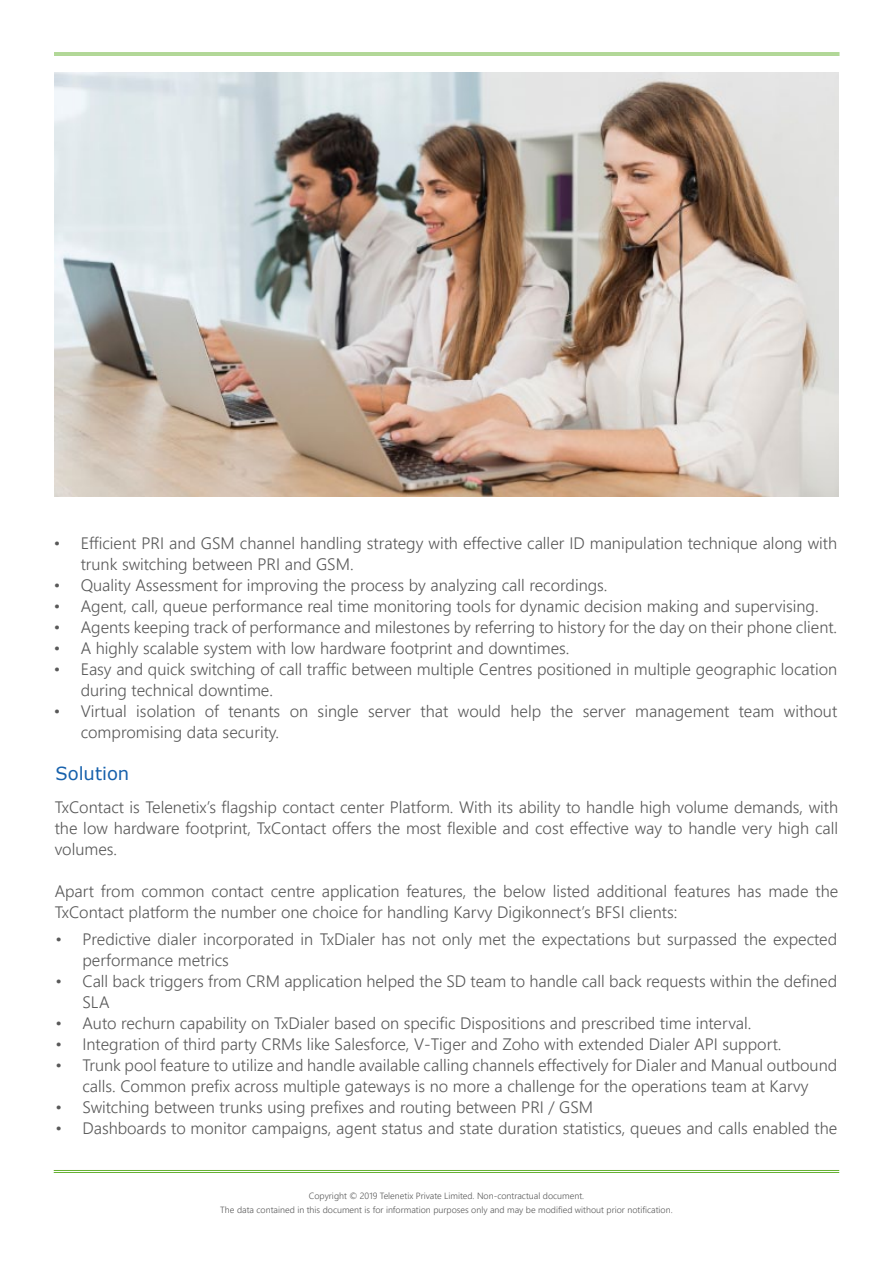
<style>
.page{position:relative;width:893px;height:1263px;background:#fff}
.page>*{position:absolute;margin:0;border:0;box-sizing:border-box;transform-origin:0 0}
.t1{font:18px "Verdana";color:#1761ac}
.t2{font:300 16.5px/21px "Nirmala UI";color:#595959}
.t3{font:300 9px/13.5px "Nirmala UI";color:#595959;text-align:center}
</style>
<div class="page">
<hr style="left:54px;top:53px;width:785px;height:1px;background:#66b132">
<hr style="left:54px;top:55px;width:785px;height:1px;background:#66b132">
<hr style="left:54px;top:1170px;width:785px;height:1px;background:#66b132">
<hr style="left:54px;top:1172px;width:785px;height:1px;background:#66b132">
<img style="left:54px;top:72px;width:785px;height:425px">
<p class="t2" style="left:81px;top:532px;width:758px;text-indent:-27px">• Efficient PRI and GSM channel handling strategy with effective caller ID manipulation technique along with trunk switching between PRI and GSM.</p>
<p class="t2" style="left:54px;top:574px;width:555px">• Quality Assessment for improving the process by analyzing call recordings.</p>
<p class="t2" style="left:54px;top:595px;width:766px">• Agent, call, queue performance real time monitoring tools for dynamic decision making and supervising.</p>
<p class="t2" style="left:54px;top:616px;width:785px">• Agents keeping track of performance and milestones by referring to history for the day on their phone client.</p>
<p class="t2" style="left:54px;top:637px;width:517px">• A highly scalable system with low hardware footprint and downtimes.</p>
<p class="t2" style="left:81px;top:658px;width:758px;text-indent:-27px">• Easy and quick switching of call traffic between multiple Centres positioned in multiple geographic location during technical downtime.</p>
<p class="t2" style="left:81px;top:700px;width:758px;text-indent:-27px">• Virtual isolation of tenants on single server that would help the server management team without compromising data security.</p>
<p class="t1" style="left:55px;top:761px;width:75px">Solution</p>
<p class="t2" style="left:55px;top:795px;width:785px;text-align:justify">TxContact is Telenetix’s flagship contact center Platform. With its ability to handle high volume demands, with the low hardware footprint, TxContact offers the most flexible and cost effective way to handle very high call volumes.</p>
<p class="t2" style="left:55px;top:879px;width:785px">Apart from common contact centre application features, the below listed additional features has made the<br>TxContact platform the number one choice for handling Karvy Digikonnect’s BFSI clients:</p>
<p class="t2" style="left:82px;top:928px;width:756px;text-indent:-27px">• Predictive dialer incorporated in TxDialer has not only met the expectations but surpassed the expected performance metrics</p>
<p class="t2" style="left:82px;top:970px;width:756px;text-indent:-27px">• Call back triggers from CRM application helped the SD team to handle call back requests within the defined<br>SLA</p>
<p class="t2" style="left:55px;top:1012px;width:697px">• Auto rechurn capability on TxDialer based on specific Dispositions and prescribed time interval.</p>
<p class="t2" style="left:55px;top:1033px;width:728px">• Integration of third party CRMs like Salesforce, V-Tiger and Zoho with extended Dialer API support.</p>
<p class="t2" style="left:55px;top:1054px;width:783px;text-align:center">• Trunk pool feature to utilize and handle available calling channels effectively for Dialer and Manual outbound calls. Common prefix across multiple gateways is no more a challenge for the operations team at Karvy</p>
<p class="t2" style="left:55px;top:1096px;width:539px">• Switching between trunks using prefixes and routing between PRI / GSM</p>
<p class="t2" style="left:55px;top:1117px;width:783px">• Dashboards to monitor campaigns, agent status and state duration statistics, queues and calls enabled the</p>
<p class="t3" style="left:220px;top:1189px;width:454px">Copyright © 2019 Telenetix Private Limited. Non-contractual document.<br>The data contained in this document is for information purposes only and may be modified without prior notification.</p>
</div>
